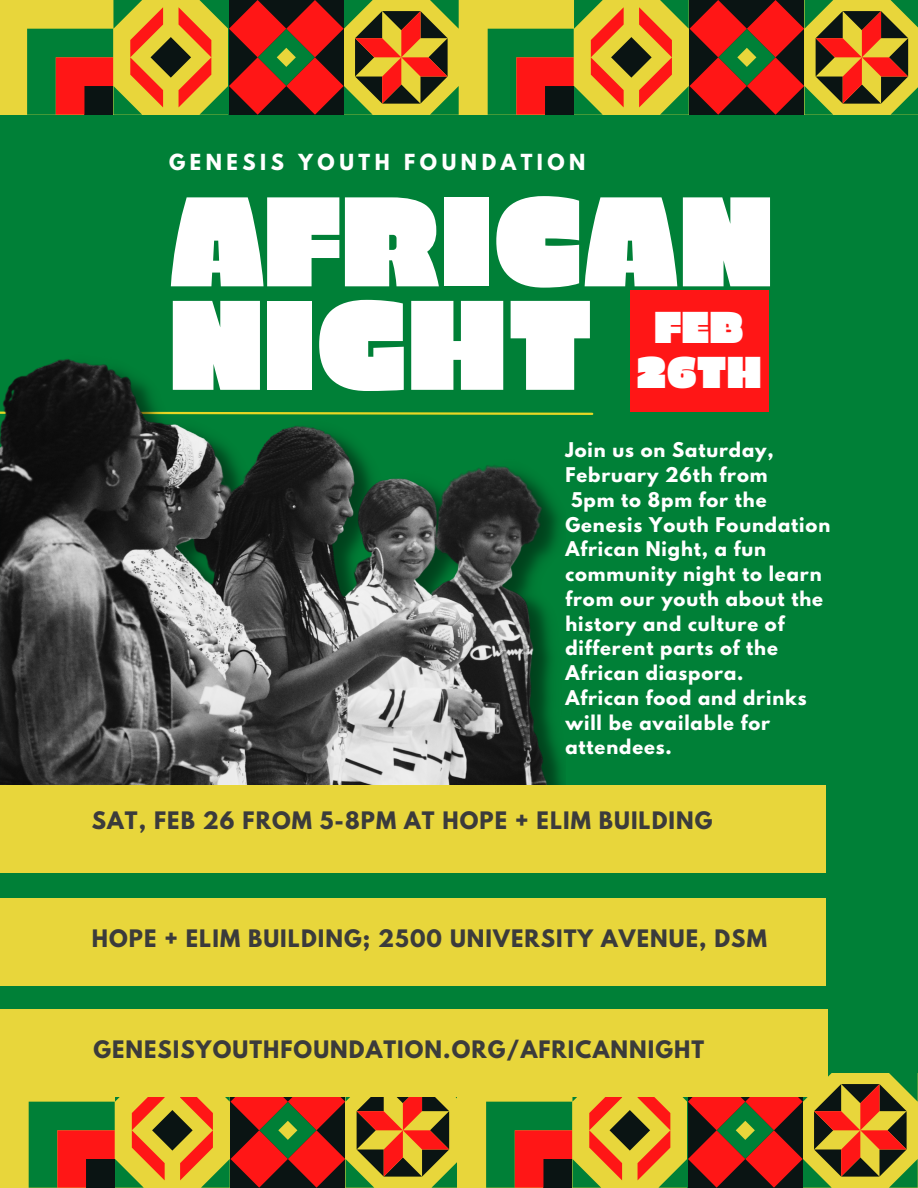
<style>
.page{position:relative;width:918px;height:1188px;background:#008037}
.page>*{position:absolute;margin:0;border:0;box-sizing:border-box;transform-origin:0 0}
.t1{font:128.7px/103.5px "Erica One";color:#fff}
.t2{font:45px "Erica One";color:#fff}
.t3{font:700 21.3px "League Spartan";letter-spacing:.05em;color:#3b3b3b}
.t4{font:700 19.65px "League Spartan";letter-spacing:.23em;color:#fff}
.t5{font:700 18px/24.8px "League Spartan";letter-spacing:.05em;color:#fff}
</style>
<div class="page">
<div style="left:0;top:0;width:113px;height:115px;background:#e8d63b"></div>
<svg style="left:27px;top:0;width:432px;height:115px;background:#976927"></svg>
<svg style="left:565px;top:412px;width:29px;height:3px"></svg>
<div style="left:630px;top:290px;width:138px;height:122px;background:#ff1616"></div>
<div style="left:459px;top:0;width:115px;height:115px;background:#e8d63b"></div>
<svg style="left:488px;top:0;width:430px;height:115px;background:#9a6e28"></svg>
<div style="left:0;top:1073px;width:115px;height:115px;background:#e8d63b"></div>
<svg style="left:29px;top:1096px;width:428px;height:92px;background:#9a6727"></svg>
<div style="left:457px;top:1073px;width:115px;height:115px;background:#e8d63b"></div>
<svg style="left:486px;top:1073px;width:432px;height:115px;background:#996a27"></svg>
<img style="left:0;top:359px;width:565px;height:426px">
<div style="left:0;top:785px;width:826px;height:88px;background:#e8d63b"></div>
<div style="left:0;top:898px;width:826px;height:88px;background:#e8d63b"></div>
<div style="left:0;top:1009px;width:828px;height:87px;background:#e8d63b"></div>
<p class="t4" style="left:169px;top:152px;width:418px">GENESIS YOUTH FOUNDATION</p>
<p class="t1" style="left:169px;top:182px;width:606px">AFRICAN<br>NIGHT</p>
<p class="t2" style="left:655px;top:291px;width:90px">FEB</p>
<p class="t2" style="left:637px;top:336px;width:127px">26TH</p>
<p class="t5" style="left:565px;top:440px;width:210px">Join us on Saturday,</p>
<p class="t5" style="left:565px;top:465px;width:204px">February 26th from</p>
<p class="t5" style="left:565px;top:490px;width:266px;text-indent:6px">5pm to 8pm for the<br>Genesis Youth Foundation<br>African Night, a fun community night to learn from our youth about the history and culture of different parts of the<br>African diaspora.</p>
<p class="t5" style="left:565px;top:688px;width:243px">African food and drinks will be available for attendees.</p>
<p class="t3" style="left:92px;top:810px;width:622px">SAT, FEB 26 FROM 5-8PM AT HOPE + ELIM BUILDING</p>
<p class="t3" style="left:92px;top:928px;width:677px">HOPE + ELIM BUILDING; 2500 UNIVERSITY AVENUE, DSM</p>
<p class="t3" style="left:93px;top:1038px;width:612px">GENESISYOUTHFOUNDATION.ORG/AFRICANNIGHT</p>
</div>
